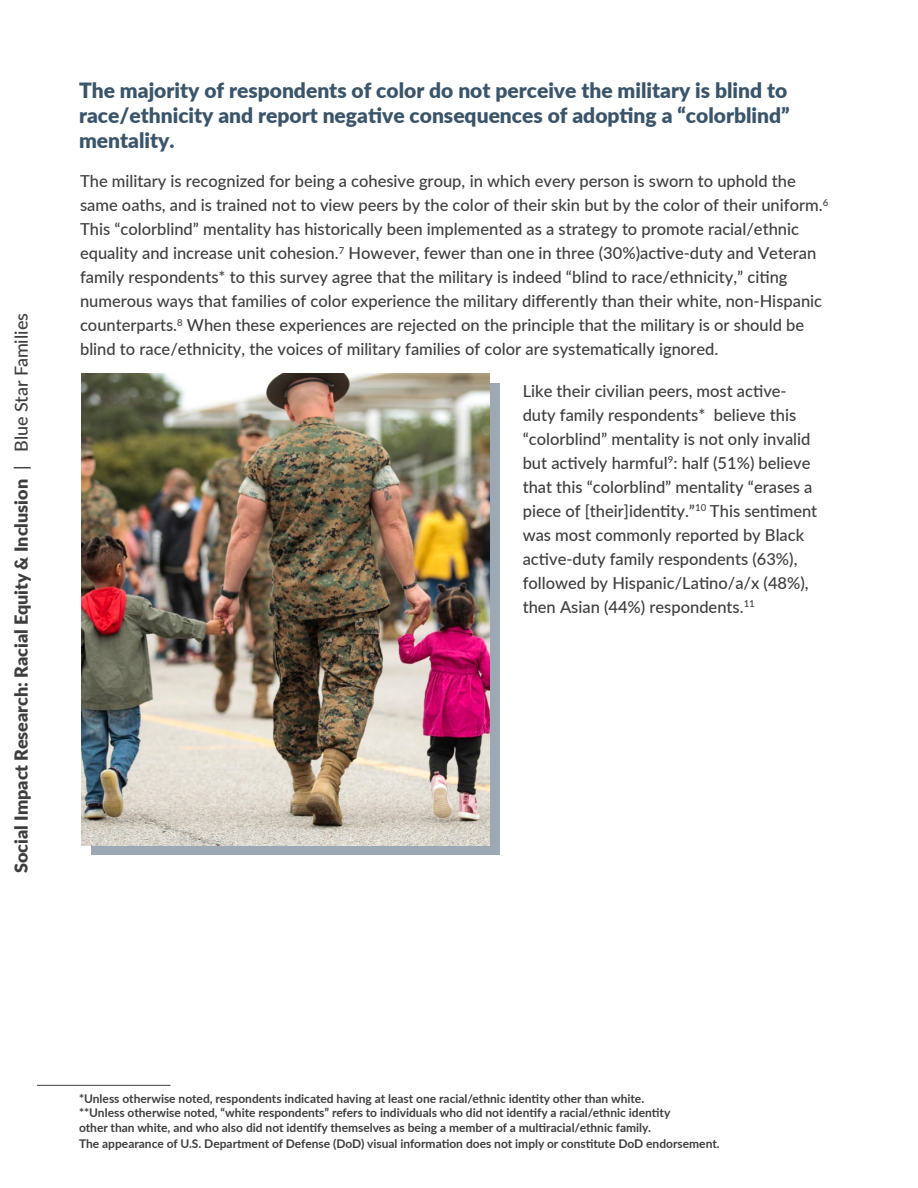
<style>
.page{position:relative;width:918px;height:1188px;background:#fff}
.page>*{position:absolute;margin:0;border:0;box-sizing:border-box;transform-origin:0 0}
.t1{font:900 21px/25.2px "Lato";color:#3a5469;text-align:justify}
.t2{font:900 18px "Lato";color:#3e3e3f}
.t3{font:500 16.5px/24px "Lato";color:#3e3e3f}
.t4{font:700 12px/14.4px "Lato";color:#3e3e3f}
.s1{font-weight:500}
</style>
<div class="page">
<hr style="left:37px;top:1085px;width:133px;height:1px;background:#3e3e3f">
<div style="left:92px;top:383px;width:408px;height:472px;background:#9ca9b4"></div>
<img style="left:81px;top:374px;width:409px;height:472px">
<p class="t2" style="left:8px;top:873px;width:561px;rotate:-90deg">Social Impact Research: Racial Equity &amp; Inclusion <span class="s1">| Blue Star Families</span></p>
<p class="t1" style="left:79px;top:77px;width:712px">The majority of respondents of color do not perceive the military is blind to race/ethnicity and report negative consequences of adopting a “colorblind” mentality.</p>
<p class="t3" style="left:80px;top:168px;width:750px">The military is recognized for being a cohesive group, in which every person is sworn to uphold the same oaths, and is trained not to view peers by the color of their skin but by the color of their uniform.<sup>6<br></sup>This “colorblind” mentality has historically been implemented as a strategy to promote racial/ethnic equality and increase unit cohesion.<sup>7</sup> However, fewer than one in three (30%)active-duty and Veteran family respondents* to this survey agree that the military is indeed “blind to race/ethnicity,” citing numerous ways that families of color experience the military differently than their white, non-Hispanic counterparts.<sup>8</sup> When these experiences are rejected on the principle that the military is or should be blind to race/ethnicity, the voices of military families of color are systematically ignored.</p>
<p class="t3" style="left:523px;top:378px;width:296px">Like their civilian peers, most active&shy;duty family respondents* believe this “colorblind” mentality is not only invalid but actively harmful<sup>9</sup>: half (51%) believe that this “colorblind” mentality “erases a piece of [their]identity.”<sup>10</sup> This sentiment was most commonly reported by Black active-duty family respondents (63%), followed by Hispanic/Latino/a/x (48%), then Asian (44%) respondents.<sup>11</sup></p>
<p class="t4" style="left:79px;top:1091px;width:593px">*Unless otherwise noted, respondents indicated having at least one racial/ethnic identity other than white. **Unless otherwise noted, “white respondents” refers to individuals who did not identify a racial/ethnic identity other than white, and who also did not identify themselves as being a member of a multiracial/ethnic family.</p>
<p class="t4" style="left:79px;top:1136px;width:642px">The appearance of U.S. Department of Defense (DoD) visual information does not imply or constitute DoD endorsement.</p>
</div>
